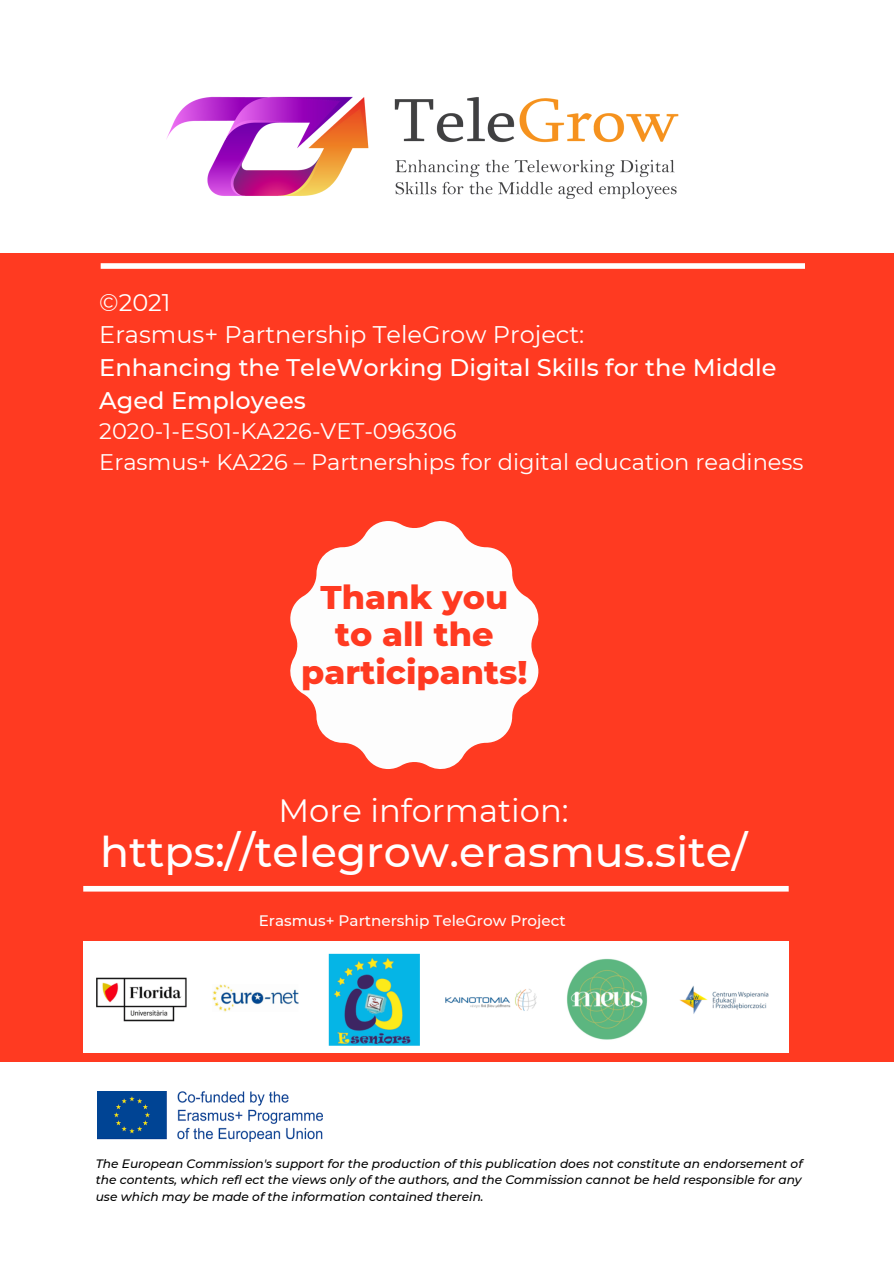
<style>
.page{position:relative;width:894px;height:1264px;background:#fff}
.page>*{position:absolute;margin:0;border:0;box-sizing:border-box;transform-origin:0 0}
.t1{font:500 42.75px "Montserrat";color:#fff}
.t2{font:800 33.45px/37.2px "Montserrat";color:#ff3a21;text-align:center}
.t3{font:32.25px "Montserrat";color:#fff}
.t4{font:500 24px/32.7px "Montserrat";color:#fff}
.t5{font:24px "Montserrat";color:#fff}
.t6{font:22.5px "Montserrat";color:#fff}
.t7{font:500 15.15px "Montserrat";color:#fdfdfd}
.t8{font:italic 500 12.15px/16.2px "Montserrat";color:#000;text-align:justify}
</style>
<div class="page">
<div style="left:0;top:253px;width:893px;height:809px;background:#ff3a21"></div>
<div style="left:101px;top:263px;width:703px;height:6px;background:#fff"></div>
<div style="left:83px;top:886px;width:705px;height:5px;background:#fff"></div>
<img style="left:167px;top:96px;width:512px;height:103px">
<img style="left:97px;top:1091px;width:225px;height:50px">
<svg style="left:290px;top:521px;width:248px;height:248px;fill:#fdfdfd"></svg>
<img style="left:83px;top:941px;width:705px;height:111px">
<p class="t5" style="left:99px;top:287px;width:73px">©2021</p>
<p class="t5" style="left:99px;top:320px;width:486px">Erasmus+ Partnership TeleGrow Project:</p>
<p class="t4" style="left:99px;top:351px;width:678px">Enhancing the TeleWorking Digital Skills for the Middle<br>Aged Employees</p>
<p class="t6" style="left:99px;top:417px;width:359px">2020-1-ES01-KA226-VET-096306</p>
<p class="t6" style="left:99px;top:447px;width:705px">Erasmus+ KA226 – Partnerships for digital education readiness</p>
<p class="t2" style="left:301px;top:578px;width:227px">Thank you to all the participants!</p>
<p class="t3" style="left:278px;top:791px;width:291px">More information:</p>
<p class="t1" style="left:100px;top:826px;width:648px">https://telegrow.erasmus.site/</p>
<p class="t7" style="left:259px;top:911px;width:308px">Erasmus+ Partnership TeleGrow Project</p>
<p class="t8" style="left:96px;top:1155px;width:708px">The European Commission's support for the production of this publication does not constitute an endorsement of the contents, which refl ect the views only of the authors, and the Commission cannot be held responsible for any use which may be made of the information contained therein.</p>
</div>
